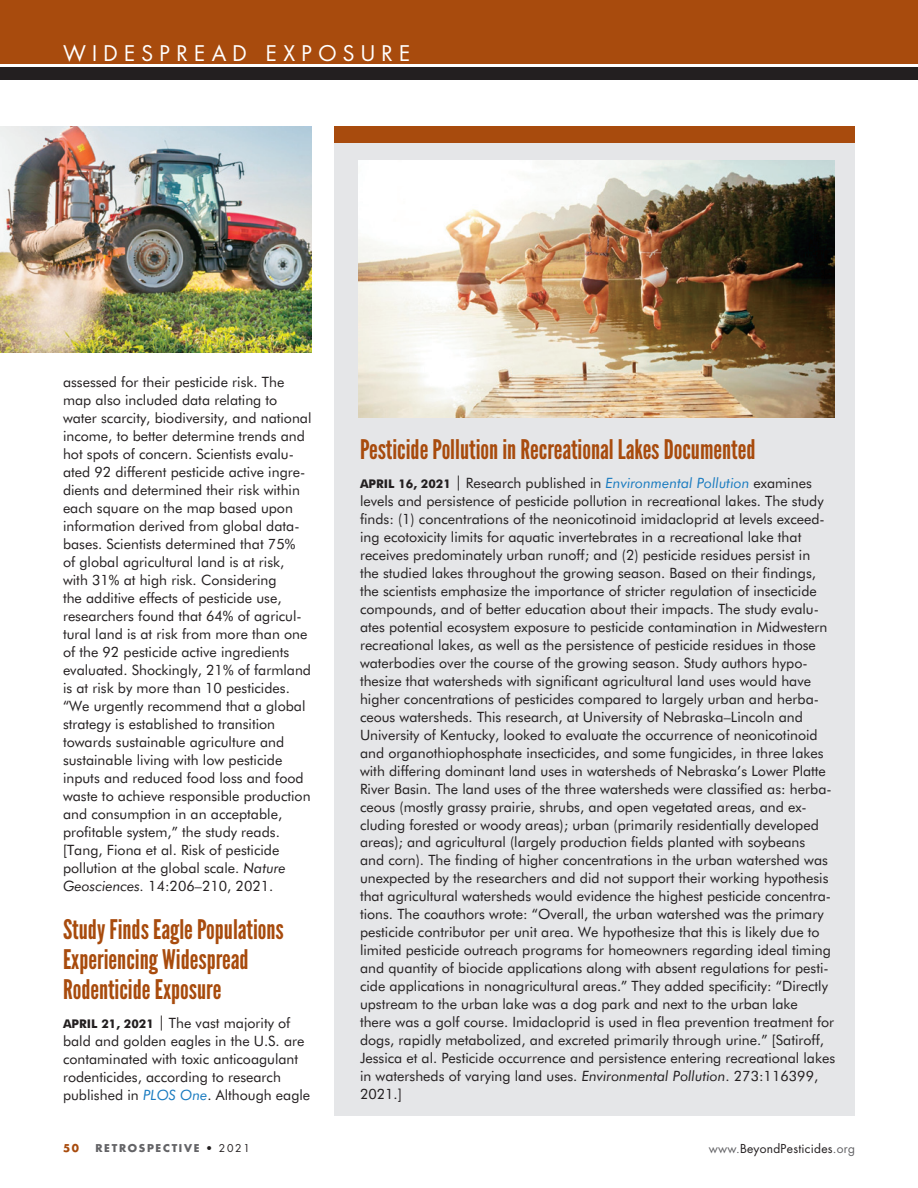
<style>
.page{position:relative;width:918px;height:1188px;background:#fff}
.page>*{position:absolute;margin:0;border:0;box-sizing:border-box;transform-origin:0 0}
.t1{font:27px/30px "League Gothic";color:#a84b0d}
.t2{font:21px "Futura Std";letter-spacing:.3em;color:#fff}
.t3{font:14.25px/18px "Futura BT";color:#231f20}
.t4{font:12px "Futura Std";letter-spacing:.02em;color:#231f20}
.t5{font:700 10.5px "Futura Std";letter-spacing:.16em;color:#636366}
.t6{font:700 10.5px "Futura Std";color:#a84b0d}
.s1{font-style:italic}
.s2{font-weight:700;font-size:12px}
.s3{font-size:15px}
.s4{font-style:italic;color:#197bc0}
.s5{font-weight:400;color:#231f20}
.s6{color:#636366}
</style>
<div class="page">
<div style="left:334px;top:126px;width:521px;height:990px;background:#e5e6e8"></div>
<div style="left:334px;top:126px;width:521px;height:16px;background:#a84b0d"></div>
<img style="left:0;top:126px;width:312px;height:227px">
<img style="left:358px;top:160px;width:476px;height:258px">
<div style="left:0;top:67px;width:918px;height:12px;background:#231f20"></div>
<div style="left:0;top:0;width:918px;height:64px;background:#a84b0d"></div>
<h2 class="t2" style="left:63px;top:39px;width:349px">widespread exposure</h2>
<p class="t3" style="left:63px;top:373px;width:250px">assessed for their pesticide risk. The map also included data relating to water scarcity, biodiversity, and national income, to better determine trends and hot spots of concern. Scientists evalu&shy;ated 92 different pesticide active ingre&shy;dients and determined their risk within each square on the map based upon information derived from global data&shy;bases. Scientists determined that 75%<br>of global agricultural land is at risk, with 31% at high risk. Considering<br>the additive effects of pesticide use, researchers found that 64% of agricul&shy;tural land is at risk from more than one of the 92 pesticide active ingredients evaluated. Shockingly, 21% of farmland is at risk by more than 10 pesticides. “We urgently recommend that a global strategy is established to transition towards sustainable agriculture and sustainable living with low pesticide inputs and reduced food loss and food waste to achieve responsible production and consumption in an acceptable, profitable system,” the study reads. [Tang, Fiona et al. Risk of pesticide pollution at the global scale. <span class="s1">Nature Geosciences.</span> 14:206–210, 2021.</p>
<h1 class="t1" style="left:63px;top:915px;width:222px">Study Finds Eagle Populations<br>Experiencing Widespread<br>Rodenticide Exposure</h1>
<p class="t3" style="left:63px;top:1013px;width:249px"><span class="s2">APRIL 21, 2021</span> <span class="s3">|</span> The vast majority of bald and golden eagles in the U.S. are contaminated with toxic anticoagulant rodenticides, according to research published in <span class="s4">PLOS One</span>. Although eagle</p>
<h1 class="t1" style="left:360px;top:435px;width:397px">Pesticide Pollution in Recreational Lakes Documented</h1>
<p class="t3" style="left:360px;top:473px;width:477px"><span class="s2">APRIL 16, 2021</span> <span class="s3">|</span> Research published in <span class="s4">Environmental Pollution</span> examines levels and persistence of pesticide pollution in recreational lakes. The study finds: (1) concentrations of the neonicotinoid imidacloprid at levels exceed&shy;ing ecotoxicity limits for aquatic invertebrates in a recreational lake that receives predominately urban runoff; and (2) pesticide residues persist in<br>the studied lakes throughout the growing season. Based on their findings, the scientists emphasize the importance of stricter regulation of insecticide compounds, and of better education about their impacts. The study evalu&shy;ates potential ecosystem exposure to pesticide contamination in Midwestern recreational lakes, as well as the persistence of pesticide residues in those waterbodies over the course of the growing season. Study authors hypo&shy;thesize that watersheds with significant agricultural land uses would have higher concentrations of pesticides compared to largely urban and herba&shy;ceous watersheds. This research, at University of Nebraska–Lincoln and University of Kentucky, looked to evaluate the occurrence of neonicotinoid and organothiophosphate insecticides, and some fungicides, in three lakes with differing dominant land uses in watersheds of Nebraska’s Lower Platte River Basin. The land uses of the three watersheds were classified as: herba&shy;ceous (mostly grassy prairie, shrubs, and open vegetated areas, and ex&shy;cluding forested or woody areas); urban (primarily residentially developed areas); and agricultural (largely production fields planted with soybeans<br>and corn). The finding of higher concentrations in the urban watershed was unexpected by the researchers and did not support their working hypothesis that agricultural watersheds would evidence the highest pesticide concentra&shy;tions. The coauthors wrote: “Overall, the urban watershed was the primary pesticide contributor per unit area. We hypothesize that this is likely due to limited pesticide outreach programs for homeowners regarding ideal timing and quantity of biocide applications along with absent regulations for pesti&shy;cide applications in nonagricultural areas.” They added specificity: “Directly upstream to the urban lake was a dog park and next to the urban lake<br>there was a golf course. Imidacloprid is used in flea prevention treatment for dogs, rapidly metabolized, and excreted primarily through urine.” [Satiroff, Jessica et al. Pesticide occurrence and persistence entering recreational lakes in watersheds of varying land uses. <span class="s1">Environmental Pollution</span>. 273:116399, 2021.]</p>
<p class="t6" style="left:63px;top:1141px;width:18px">50</p>
<p class="t5" style="left:96px;top:1141px;width:156px">RETROSPECTIVE <span class="s5">• 2021</span></p>
<p class="t4" style="left:709px;top:1141px;width:148px"><span class="s6">www.</span>BeyondPesticides<span class="s6">.org</span></p>
</div>
